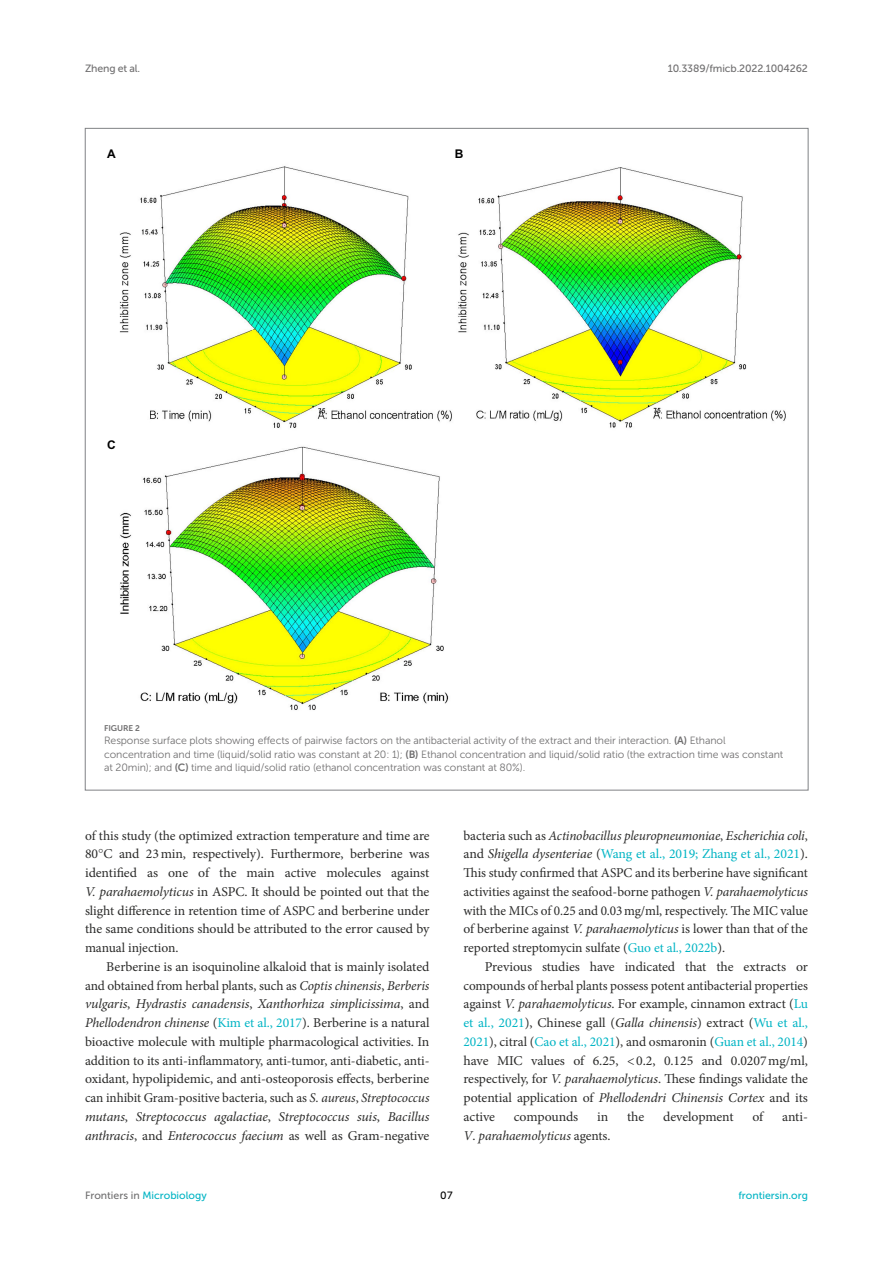
<style>
.page{position:relative;width:893px;height:1263px;background:#fff}
.page>*{position:absolute;margin:0;border:0;box-sizing:border-box;transform-origin:0 0}
.TEXT{font:13.5px/18.8px "Minion Pro";letter-spacing:-.005em;color:#2b2b2a;text-align:justify}
.TEXT-2{font:italic 13.5px "Minion Pro";letter-spacing:-.01em;color:#2b2b2a}
.t1{font:700 12px "Arial";color:#000}
.FIG_LEG{font:10.5px/13.5px "Museo Sans 300";letter-spacing:-.01em;color:#706f70}
.t2{font:10.5px "Museo Sans 500";color:#00b4c4}
.t3{font:10.5px "Museo Sans 500";letter-spacing:-.015em;color:#706f70}
.t4{font:10.5px "Museo Sans 500";color:#000}
.FIG_HD{font:8.25px "Museo Sans 700";letter-spacing:-.01em;color:#706f70}
.s1{font-family:"Museo Sans 700"}
.s2{font-family:"STIX"}
.s3{font-style:italic}
.s4{color:#00b4c4}
.s5{font-style:normal}
.s6{color:#706f70}
</style>
<div class="page">
<img style="left:119px;top:166px;width:667px;height:544px">
<p class="t3" style="left:85px;top:63px;width:57px">Zheng et al.</p>
<p class="t3" style="left:668px;top:63px;width:142px">10.3389/fmicb.2022.1004262</p>
<p class="t1" style="left:107px;top:146px;width:10px">A</p>
<p class="t1" style="left:107px;top:436px;width:10px">C</p>
<p class="t1" style="left:455px;top:146px;width:10px">B</p>
<p class="FIG_HD" style="left:104px;top:723px;width:37px">FIGURE 2</p>
<p class="FIG_LEG" style="left:104px;top:734px;width:681px">Response surface plots showing effects of pairwise factors on the antibacterial activity of the extract and their interaction. <span class="s1">(A)</span> Ethanol concentration and time (liquid/solid ratio was constant at 20: 1); <span class="s1">(B)</span> Ethanol concentration and liquid/solid ratio (the extraction time was constant at 20 min); and <span class="s1">(C)</span> time and liquid/solid ratio (ethanol concentration was constant at 80%).</p>
<p class="TEXT" style="left:85px;top:826px;width:346px">of this study (the optimized extraction temperature and time are 80<span class="s2">°</span>C and 23min, respectively). Furthermore, berberine was identified as one of the main active molecules against <span class="s3">V. parahaemolyticus</span> in ASPC. It should be pointed out that the slight difference in retention time of ASPC and berberine under the same conditions should be attributed to the error caused by manual injection.</p>
<p class="TEXT" style="left:85px;top:957px;width:346px;text-indent:21px">Berberine is an isoquinoline alkaloid that is mainly isolated and obtained from herbal plants, such as <span class="s3">Coptis chinensis</span>, <span class="s3">Berberis vulgaris</span>, <span class="s3">Hydrastis canadensis</span>, <span class="s3">Xanthorhiza simplicissima</span>, and <span class="s3">Phellodendron chinense</span> (<span class="s4">Kim et al., 2017</span>). Berberine is a natural bioactive molecule with multiple pharmacological activities. In addition to its anti-inflammatory, anti-tumor, anti-diabetic, anti&shy;oxidant, hypolipidemic, and anti-osteoporosis effects, berberine can inhibit Gram-positive bacteria, such as <span class="s3">S. aureus</span>, <span class="s3">Streptococcus mutans</span>, <span class="s3">Streptococcus agalactiae</span>, <span class="s3">Streptococcus suis</span>, <span class="s3">Bacillus anthracis</span>, and <span class="s3">Enterococcus faecium</span> as well as Gram-negative</p>
<p class="TEXT" style="left:463px;top:826px;width:346px">bacteria such as <span class="s3">Actinobacillus pleuropneumoniae</span>, <span class="s3">Escherichia coli</span>, and <span class="s3">Shigella dysenteriae</span> (<span class="s4">Wang et al., 2019; Zhang et al., 2021</span>).<br>This study confirmed that ASPC and its berberine have significant activities against the seafood-borne pathogen <span class="s3">V. parahaemolyticus </span>with the MICs of 0.25 and 0.03mg/ml, respectively. The MIC value of berberine against <span class="s3">V. parahaemolyticus</span> is lower than that of the reported streptomycin sulfate (<span class="s4">Guo et al., 2022b</span>).</p>
<p class="TEXT" style="left:463px;top:957px;width:346px;text-indent:21px">Previous studies have indicated that the extracts or compounds of herbal plants possess potent antibacterial properties against <span class="s3">V. parahaemolyticus</span>. For example, cinnamon extract (<span class="s4">Lu et al., 2021</span>), Chinese gall (<span class="s3">Galla chinensis</span>) extract (<span class="s4">Wu et al., 2021</span>), citral (<span class="s4">Cao et al., 2021</span>), and osmaronin (<span class="s4">Guan et al., 2014</span>) have MIC values of 6.25, &lt;0.2, 0.125 and 0.0207mg/ml, respectively, for <span class="s3">V. parahaemolyticus</span>. These findings validate the potential application of <span class="s3">Phellodendri Chinensis Cortex</span> and its active</p>
<p class="TEXT" style="left:514px;top:1107px;width:66px">compounds</p>
<p class="TEXT" style="left:597px;top:1107px;width:13px">in</p>
<p class="TEXT" style="left:627px;top:1107px;width:19px">the</p>
<p class="TEXT" style="left:663px;top:1107px;width:72px">development</p>
<p class="TEXT" style="left:752px;top:1107px;width:12px">of</p>
<p class="TEXT" style="left:782px;top:1107px;width:27px">anti-</p>
<p class="TEXT-2" style="left:463px;top:1126px;width:149px">V<span class="s5">.</span> parahaemolyticus <span class="s5">agents.</span></p>
<p class="t2" style="left:85px;top:1190px;width:123px"><span class="s6">Frontiers in</span> Microbiology</p>
<p class="t4" style="left:440px;top:1190px;width:14px">07</p>
<p class="t2" style="left:738px;top:1190px;width:71px">frontiersin.org</p>
</div>
